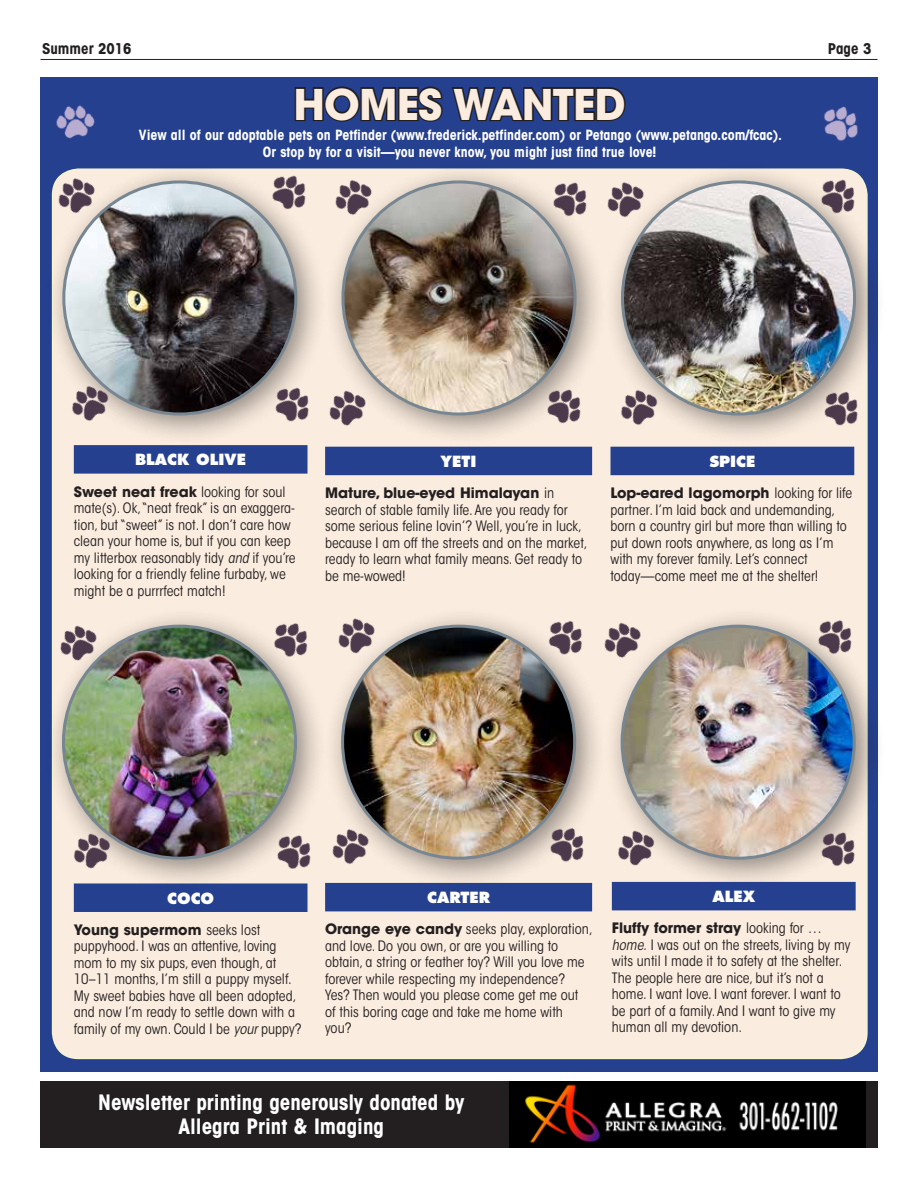
<style>
.page{position:relative;width:918px;height:1188px;background:#fff}
.page>*{position:absolute;margin:0;border:0;box-sizing:border-box;transform-origin:0 0}
.t1{font:700 42px "ITC Avant Garde Std";letter-spacing:-.02em;color:#faecde}
.t2{font:700 condensed 21px/24px "ITC Avant Garde Std";color:#fff;text-align:center}
.t3{font:800 15px "Futura";color:#fff}
.t4{font:700 condensed 15px "Avant Garde";color:#231f20}
.t5{font:condensed 14.25px/16.5px "ITC Avant Garde Std";color:#231f20}
.t6{font:700 condensed 13.95px/17px "ITC Avant Garde Std";color:#fff;text-align:center}
.s1{font-weight:700;font-stretch:normal}
.s2{font-style:italic}
</style>
<div class="page">
<hr style="left:40px;top:59px;width:838px;height:1px;background:#231f20">
<div style="left:40px;top:1081px;width:838px;height:67px;background:#231f20"></div>
<img style="left:510px;top:1081px;width:355px;height:67px">
<div style="left:40px;top:77px;width:838px;height:994px;background:#25408f"></div>
<div style="left:53px;top:169px;width:814px;height:889px;background:#faecde;border-radius:26px"></div>
<svg style="left:294px;top:86px;width:149px;height:36px"></svg>
<svg style="left:451px;top:87px;width:175px;height:35px"></svg>
<img style="left:56px;top:105px;width:39px;height:34px">
<img style="left:824px;top:106px;width:34px;height:35px">
<div style="left:74px;top:445px;width:234px;height:29px;background:#25408f"></div>
<div style="left:45px;top:163px;width:283px;height:283px;background:#231f20;opacity:.5"></div>
<img style="left:64px;top:182px;width:232px;height:232px;border-radius:116px">
<div style="left:324px;top:163px;width:283px;height:283px;background:#231f20;opacity:.5"></div>
<img style="left:343px;top:182px;width:232px;height:232px;border-radius:114px">
<div style="left:604px;top:163px;width:283px;height:283px;background:#231f20;opacity:.5"></div>
<img style="left:622px;top:182px;width:233px;height:232px;border-radius:116px">
<div style="left:45px;top:607px;width:283px;height:283px;background:#231f20;opacity:.5"></div>
<img style="left:63px;top:626px;width:233px;height:232px;border-radius:116px">
<div style="left:324px;top:607px;width:283px;height:283px;background:#231f20;opacity:.5"></div>
<img style="left:343px;top:626px;width:232px;height:232px;border-radius:116px">
<div style="left:603px;top:607px;width:283px;height:283px;background:#231f20;opacity:.5"></div>
<img style="left:622px;top:626px;width:232px;height:232px;border-radius:116px">
<div style="left:325px;top:883px;width:267px;height:28px;background:#25408f"></div>
<div style="left:325px;top:447px;width:267px;height:28px;background:#25408f"></div>
<div style="left:610px;top:447px;width:244px;height:28px;background:#25408f"></div>
<div style="left:74px;top:883px;width:234px;height:29px;background:#25408f"></div>
<img style="left:610px;top:376px;width:57px;height:61px">
<img style="left:319px;top:376px;width:56px;height:62px">
<img style="left:532px;top:375px;width:62px;height:63px">
<img style="left:48px;top:164px;width:56px;height:61px">
<img style="left:260px;top:373px;width:62px;height:64px">
<img style="left:257px;top:163px;width:63px;height:62px">
<img style="left:61px;top:372px;width:57px;height:61px">
<img style="left:50px;top:611px;width:56px;height:62px">
<img style="left:262px;top:821px;width:62px;height:63px">
<img style="left:258px;top:609px;width:64px;height:64px">
<img style="left:63px;top:819px;width:56px;height:62px">
<img style="left:595px;top:609px;width:55px;height:61px">
<img style="left:806px;top:818px;width:62px;height:63px">
<img style="left:803px;top:607px;width:63px;height:63px">
<img style="left:607px;top:816px;width:57px;height:62px">
<img style="left:533px;top:607px;width:62px;height:63px">
<img style="left:323px;top:607px;width:67px;height:63px">
<img style="left:322px;top:815px;width:56px;height:61px">
<img style="left:535px;top:814px;width:62px;height:63px">
<div style="left:612px;top:882px;width:244px;height:28px;background:#25408f"></div>
<p class="t4" style="left:42px;top:39px;width:91px">Summer 2016</p>
<p class="t4" style="left:828px;top:39px;width:45px">Page 3</p>
<h1 class="t1" style="left:293px;top:77px;width:334px">HOMES WANTED</h1>
<p class="t6" style="left:139px;top:126px;width:645px">View all of our adoptable pets on Petfinder (www.frederick.petfinder.com) or Petango (www.petango.com/fcac).<br>Or stop by for a visit—you never know, you might just find true love!</p>
<p class="t3" style="left:135px;top:451px;width:112px">BLACK OLIVE</p>
<p class="t5" style="left:74px;top:483px;width:223px"><span class="s1">Sweet neat freak</span> looking for soul mate(s). Ok,“neat freak” is an exaggera&shy;tion, but “sweet” is not. I don’t care how clean your home is, but if you can keep my litterbox reasonably tidy <span class="s2">and</span> if you’re looking for a friendly feline furbaby, we might be a purrrfect match!</p>
<p class="t3" style="left:441px;top:452px;width:37px">YETI</p>
<p class="t5" style="left:325px;top:485px;width:264px"><span class="s1">Mature, blue-eyed Himalayan</span> in search of stable family life. Are you ready for some serious feline lovin’? Well, you’re in luck, because I am off the streets and on the market, ready to learn what family means. Get ready to be me-wowed!</p>
<p class="t3" style="left:709px;top:452px;width:48px">SPICE</p>
<p class="t5" style="left:610px;top:485px;width:243px"><span class="s1">Lop-eared lagomorph</span> looking for life partner. I’m laid back and undemanding, born a country girl but more than willing to put down roots anywhere, as long as I’m with my forever family. Let’s connect today—come meet me at the shelter!</p>
<p class="t3" style="left:167px;top:889px;width:48px">COCO</p>
<p class="t5" style="left:74px;top:922px;width:229px"><span class="s1">Young supermom</span> seeks lost puppyhood. I was an attentive, loving mom to my six pups, even though, at 10–11 months, I’m still a puppy myself.<br>My sweet babies have all been adopted, and now I’m ready to settle down with a family of my own. Could I be <span class="s2">your</span> puppy?</p>
<p class="t3" style="left:427px;top:888px;width:64px">CARTER</p>
<p class="t5" style="left:325px;top:921px;width:269px"><span class="s1">Orange eye candy</span> seeks play, exploration, and love. Do you own, or are you willing to obtain, a string or feather toy? Will you love me forever while respecting my independence?<br>Yes? Then would you please come get me out<br>of this boring cage and take me home with you?</p>
<p class="t3" style="left:712px;top:887px;width:44px">ALEX</p>
<p class="t5" style="left:612px;top:920px;width:240px"><span class="s1">Fluffy former stray</span> looking for … <span class="s2">home.</span> I was out on the streets, living by my wits until I made it to safety at the shelter.<br>The people here are nice, but it’s not a home. I want love. I want forever. I want to be part of a family. And I want to give my human all my devotion.</p>
<h2 class="t2" style="left:98px;top:1090px;width:368px">Newsletter printing generously donated by<br>Allegra Print &amp; Imaging</h2>
</div>
